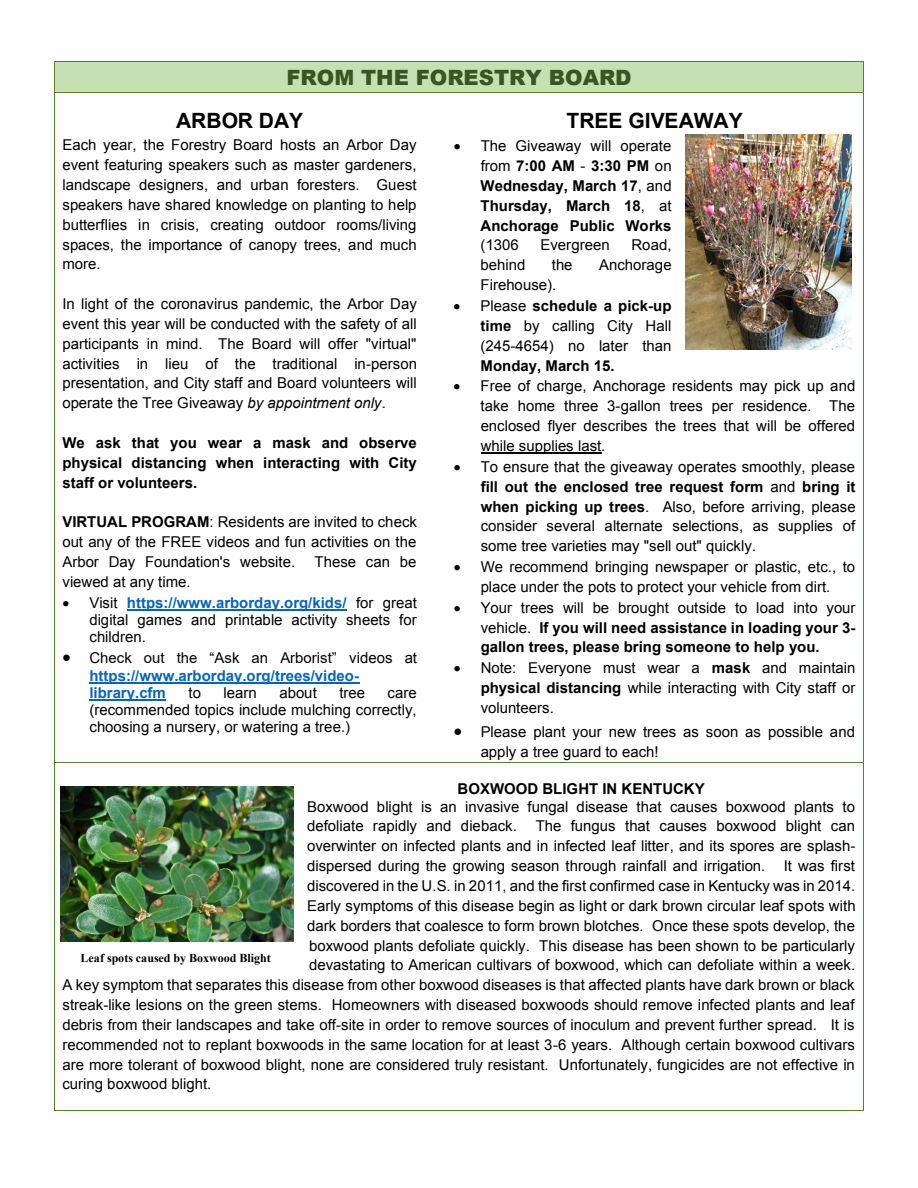
<style>
.page{position:relative;width:918px;height:1188px;background:#fff}
.page>*{position:absolute;margin:0;border:0;box-sizing:border-box;transform-origin:0 0}
.t1{font:900 21px/42.8px "Arial";color:#385623}
.t2{font:700 21px "Arial";color:#000}
.t3{font:15px/19.8px "Arial";color:#000;text-align:justify}
.t4{font:700 15px/19.8px "Arial";color:#000;text-align:justify}
.t5{font:700 15px/17.2px "Arial";color:#0563c1}
.t6{font:700 12px "Times New Roman";letter-spacing:-.005em;color:#000}
.s1{font-weight:700;color:#000}
.s2{font-style:italic}
.s3{font-weight:700}
.s4{font-weight:400}
.s5{font-weight:700;color:#0563c1}
.s6{color:#000}
.s7{font-weight:400;color:#000}
</style>
<div class="page">
<div style="left:62px;top:62px;width:794px;height:30px;background:#c5e0b3"></div>
<hr style="left:55px;top:61px;width:808px;height:1px;background:#538135">
<hr style="left:54px;top:62px;width:1px;height:30px;background:#538135">
<hr style="left:863px;top:62px;width:1px;height:30px;background:#538135">
<hr style="left:127px;top:609px;width:220px;height:2px;background:#0563c1">
<hr style="left:89px;top:682px;width:271px;height:2px;background:#0563c1">
<hr style="left:89px;top:699px;width:77px;height:2px;background:#0563c1">
<hr style="left:481px;top:452px;width:120px;height:2px;background:#000">
<hr style="left:55px;top:92px;width:370px;height:1px;background:#538135">
<svg style="left:425px;top:92px;width:21px;height:1px"></svg>
<hr style="left:446px;top:92px;width:417px;height:1px;background:#538135">
<hr style="left:54px;top:93px;width:1px;height:669px;background:#538135">
<hr style="left:863px;top:93px;width:1px;height:669px;background:#538135">
<hr style="left:55px;top:762px;width:370px;height:1px;background:#538135">
<svg style="left:425px;top:762px;width:21px;height:1px"></svg>
<hr style="left:446px;top:762px;width:417px;height:1px;background:#538135">
<hr style="left:54px;top:763px;width:1px;height:347px;background:#538135">
<hr style="left:55px;top:1110px;width:808px;height:1px;background:#538135">
<hr style="left:863px;top:763px;width:1px;height:347px;background:#538135">
<img style="left:61px;top:786px;width:233px;height:155px">
<img style="left:685px;top:134px;width:166px;height:215px">
<p class="t1" style="left:176px;top:56px;width:457px;text-indent:110px">FROM THE FORESTRY BOARD<br><span class="s1">ARBOR DAY</span></p>
<p class="t3" style="left:62px;top:135px;width:356px">Each year, the Forestry Board hosts an Arbor Day event featuring speakers such as master gardeners, landscape designers, and urban foresters. Guest speakers have shared knowledge on planting to help butterflies in crisis, creating outdoor rooms/living spaces, the importance of canopy trees, and much more.</p>
<p class="t3" style="left:62px;top:294px;width:356px">In light of the coronavirus pandemic, the Arbor Day event this year will be conducted with the safety of all participants in mind. The Board will offer "virtual" activities in lieu of the traditional in-person presentation, and City staff and Board volunteers will operate the Tree Giveaway <span class="s2">by appointment only</span>.</p>
<p class="t4" style="left:62px;top:433px;width:356px">We ask that you wear a mask and observe physical distancing when interacting with City staff or volunteers.</p>
<p class="t3" style="left:62px;top:512px;width:356px"><span class="s3">VIRTUAL PROGRAM</span>: Residents are invited to check out any of the FREE videos and fun activities on the Arbor Day Foundation's website.</p>
<p class="t2" style="left:567px;top:107px;width:178px">TREE GIVEAWAY</p>
<p class="t4" style="left:481px;top:137px;width:193px;text-indent:-27px">• <span class="s4">The Giveaway will operate from</span> 7:00 AM <span class="s4">-</span> 3:30 PM <span class="s4">on </span>Wednesday, March 17<span class="s4">, and </span>Thursday, March 18<span class="s4">, at </span>Anchorage Public Works <span class="s4">(1306</span></p>
<p class="t3" style="left:541px;top:235px;width:71px">Evergreen</p>
<p class="t3" style="left:631px;top:235px;width:42px">Road,</p>
<p class="t3" style="left:481px;top:255px;width:46px">behind</p>
<p class="t3" style="left:552px;top:255px;width:22px">the</p>
<p class="t3" style="left:599px;top:255px;width:74px">Anchorage</p>
<p class="t3" style="left:481px;top:275px;width:77px">Firehouse).</p>
<p class="t3" style="left:481px;top:296px;width:192px;text-indent:-27px">• Please <span class="s3">schedule a pick-up time</span> by calling City Hall (245-4654) no later than <span class="s3">Monday, March 15.</span></p>
<p class="t3" style="left:481px;top:376px;width:376px;text-indent:-27px">• Free of charge, Anchorage residents may pick up and take home three 3-gallon trees per residence. The enclosed flyer describes the trees that will be offered while supplies last<span class="s2">.</span></p>
<p class="t3" style="left:481px;top:457px;width:377px;text-indent:-27px">• To ensure that the giveaway operates smoothly, please <span class="s3">fill out the enclosed tree request form</span> and <span class="s3">bring it when picking up trees</span>. Also, before arriving, please consider several alternate selections, as supplies of some tree varieties may "sell out" quickly.</p>
<p class="t3" style="left:454px;top:557px;width:403px;text-align:center">• We recommend bringing newspaper or plastic, etc., to place under the pots to protect your vehicle from dirt.</p>
<p class="t4" style="left:481px;top:598px;width:376px;text-indent:-27px">• <span class="s4">Your trees will be brought outside to load into your vehicle.</span> If you will need assistance in loading your 3- gallon trees, please bring someone to help you.</p>
<p class="t3" style="left:481px;top:658px;width:376px;text-indent:-27px">• Note: Everyone must wear a <span class="s3">mask</span> and maintain <span class="s3">physical distancing</span> while interacting with City staff or volunteers.</p>
<p class="t3" style="left:481px;top:722px;width:376px;text-indent:-27px">• Please plant your new trees as soon as possible and apply a tree guard to each!</p>
<p class="t3" style="left:307px;top:781px;width:549px;line-height:17.2px;text-align:center"><span class="s3">BOXWOOD BLIGHT IN KENTUCKY<br></span>Boxwood blight is an invasive fungal disease that causes boxwood plants to</p>
<p class="t3" style="left:307px;top:816px;width:211px">defoliate rapidly and dieback.</p>
<p class="t3" style="left:536px;top:816px;width:321px">The fungus that causes boxwood blight can</p>
<p class="t3" style="left:307px;top:836px;width:550px">overwinter on infected plants and in infected leaf litter, and its spores are splash-</p>
<p class="t3" style="left:307px;top:856px;width:549px">dispersed during the growing season through rainfall and irrigation. It was first</p>
<p class="t3" style="left:307px;top:876px;width:550px">discovered in the U.S. in 2011, and the first confirmed case in Kentucky was in 2014.</p>
<p class="t3" style="left:307px;top:896px;width:550px">Early symptoms of this disease begin as light or dark brown circular leaf spots with</p>
<p class="t3" style="left:307px;top:916px;width:549px">dark borders that coalesce to form brown blotches. Once these spots develop, the</p>
<p class="t3" style="left:309px;top:936px;width:547px">boxwood plants defoliate quickly. This disease has been shown to be particularly</p>
<p class="t3" style="left:309px;top:955px;width:548px">devastating to American cultivars of boxwood, which can defoliate within a week.</p>
<p class="t3" style="left:62px;top:975px;width:794px">A key symptom that separates this disease from other boxwood diseases is that affected plants have dark brown or black</p>
<p class="t3" style="left:62px;top:995px;width:794px">streak-like lesions on the green stems. Homeowners with diseased boxwoods should remove infected plants and leaf</p>
<p class="t3" style="left:62px;top:1015px;width:794px">debris from their landscapes and take off-site in order to remove sources of inoculum and prevent further spread. It is</p>
<p class="t3" style="left:62px;top:1035px;width:794px">recommended not to replant boxwoods in the same location for at least 3-6 years. Although certain boxwood cultivars</p>
<p class="t3" style="left:62px;top:1055px;width:794px">are more tolerant of boxwood blight, none are considered truly resistant. Unfortunately, fungicides are not effective in</p>
<p class="t3" style="left:62px;top:1074px;width:150px">curing boxwood blight.</p>
<p class="t3" style="left:315px;top:552px;width:103px">These can be</p>
<p class="t3" style="left:62px;top:572px;width:130px">viewed at any time.</p>
<p class="t3" style="left:89px;top:594px;width:329px;line-height:17.2px;text-indent:-27px">• Visit <span class="s5">https://www.arborday.org/kids/</span> for great digital games and printable activity sheets for children.</p>
<p class="t5" style="left:89px;top:650px;width:329px;text-indent:-27px"><span class="s6">•</span> <span class="s7">Check out the “Ask an Arborist” videos at </span>https://www.arborday.org/trees/video&shy;library.cfm</p>
<p class="t3" style="left:188px;top:683px;width:14px">to</p>
<p class="t3" style="left:224px;top:683px;width:35px">learn</p>
<p class="t3" style="left:279px;top:683px;width:39px">about</p>
<p class="t3" style="left:339px;top:683px;width:27px">tree</p>
<p class="t3" style="left:89px;top:684px;width:329px;line-height:17.2px;text-indent:298px">care (recommended topics include mulching correctly, choosing a nursery, or watering a tree.)</p>
<p class="t6" style="left:81px;top:949px;width:192px">Leaf spots caused by Boxwood Blight</p>
</div>
